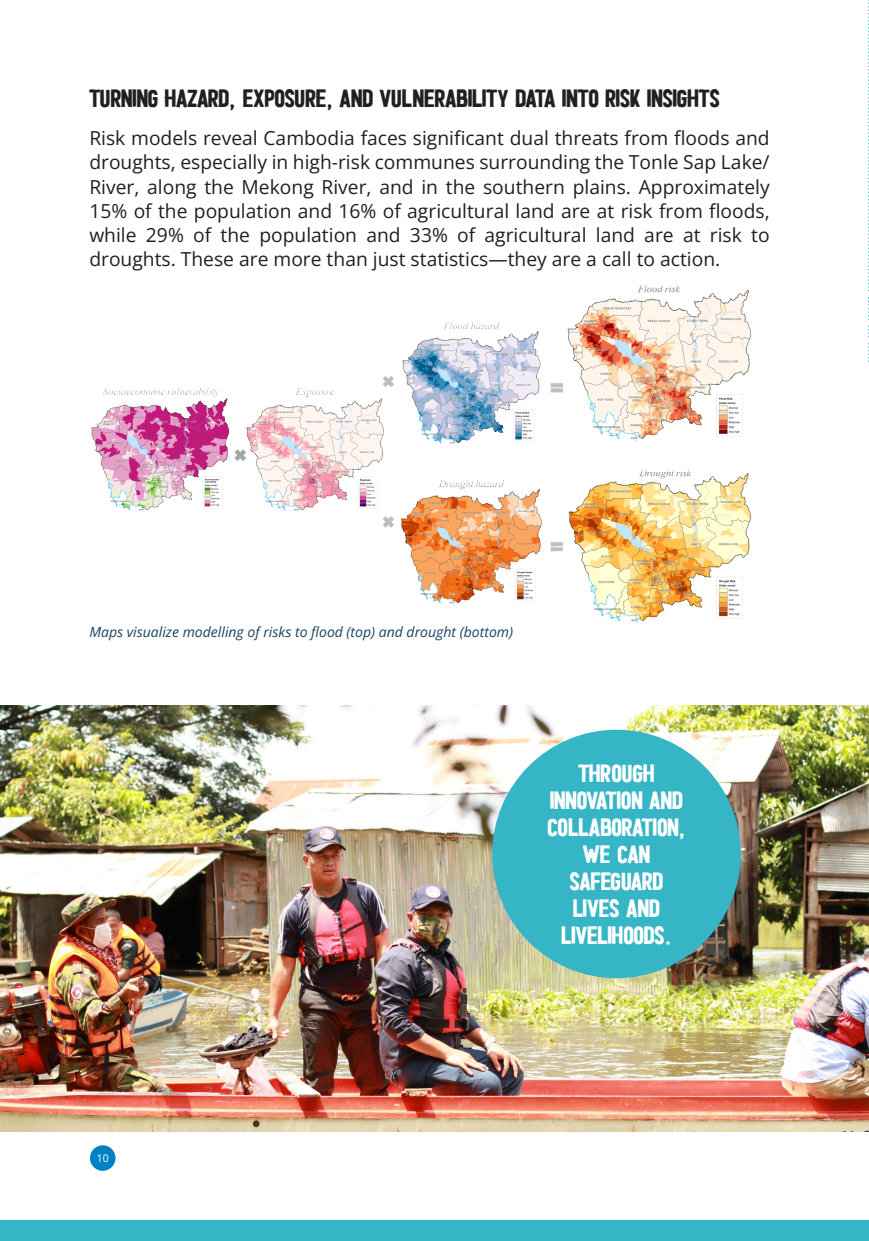
<style>
.page{position:relative;width:869px;height:1241px;background:#fff}
.page>*{position:absolute;margin:0;border:0;box-sizing:border-box;transform-origin:0 0}
.t1{font:24.5px "HALDEN SOLID";color:#fff}
.t2{font:24.5px "HALDEN SOLID";color:#231f20}
.t3{font:24.5px "HALDEN SOLID";letter-spacing:.025em;color:#fff}
.t4{font:19.25px "Open Sans";color:#231f20}
.t5{font:italic 14px "Open Sans";color:#1a4262}
.t6{font:10.5px "Open Sans";color:#fff}
</style>
<div class="page">
<div style="left:0;top:1219px;width:868px;height:21px;background:#35b5c5"></div>
<div style="left:90px;top:1145px;width:25px;height:25px;background:#0081c3;border-radius:50%"></div>
<img style="left:91px;top:285px;width:661px;height:338px">
<img style="left:0;top:705px;width:868px;height:426px">
<div style="left:492px;top:729px;width:248px;height:249px;background:#35b5c5;border-radius:50%"></div>
<img style="left:868px;top:268px;width:1px;height:94px">
<p class="t2" style="left:89px;top:89px;width:631px">TURNING HAZARD, EXPOSURE, AND VULNERABILITY DATA INTO RISK INSIGHTS</p>
<p class="t4" style="left:89px;top:125px;width:681px">Risk models reveal Cambodia faces significant dual threats from floods and</p>
<p class="t4" style="left:89px;top:149px;width:681px">droughts, especially in high-risk communes surrounding the Tonle Sap Lake/</p>
<p class="t4" style="left:89px;top:173px;width:681px">River, along the Mekong River, and in the southern plains. Approximately</p>
<p class="t4" style="left:89px;top:197px;width:681px">15% of the population and 16% of agricultural land are at risk from floods,</p>
<p class="t4" style="left:89px;top:221px;width:681px">while 29% of the population and 33% of agricultural land are at risk to</p>
<p class="t4" style="left:89px;top:245px;width:632px">droughts. These are more than just statistics—they are a call to action.</p>
<p class="t5" style="left:89px;top:621px;width:425px">Maps visualize modelling of risks to flood (top) and drought (bottom)</p>
<p class="t3" style="left:578px;top:763px;width:78px">THROUGH</p>
<p class="t1" style="left:549px;top:790px;width:134px">INNOVATION AND</p>
<p class="t1" style="left:547px;top:817px;width:139px">COLLABORATION,</p>
<p class="t1" style="left:582px;top:844px;width:69px">WE CAN</p>
<p class="t1" style="left:569px;top:871px;width:95px">SAFEGUARD</p>
<p class="t1" style="left:573px;top:898px;width:88px">LIVES AND</p>
<p class="t1" style="left:561px;top:925px;width:111px">LIVELIHOODS.</p>
<p class="t6" style="left:97px;top:1150px;width:14px">10</p>
</div>
